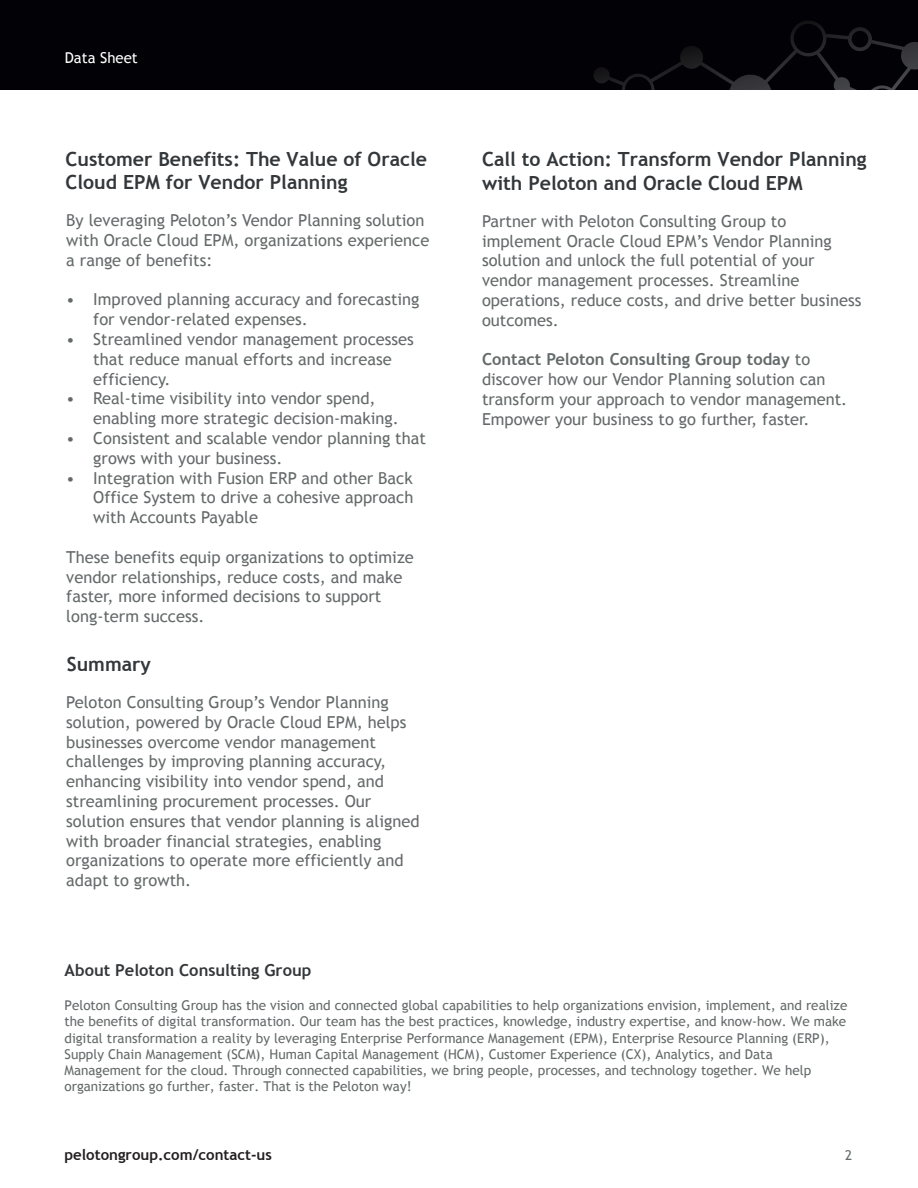
<style>
.page{position:relative;width:918px;height:1188px;background:#fff}
.page>*{position:absolute;margin:0;border:0;box-sizing:border-box;transform-origin:0 0}
.t1{font:700 19.5px/23.4px "Trebuchet MS";color:#33373a}
.t2{font:16.5px/19.8px "Trebuchet MS";color:#646969}
.t3{font:700 16.5px "Trebuchet MS";color:#33373a}
.t4{font:700 15px "Trebuchet MS";color:#231f20}
.t5{font:15px "Trebuchet MS";color:#fff}
.t6{font:13.5px/16.2px "Trebuchet MS";color:#646969}
.t7{font:13.5px "Trebuchet MS";color:#656a6b}
.s1{font-weight:700}
</style>
<div class="page">
<div style="left:0;top:0;width:918px;height:89px;background:#020206"></div>
<svg style="left:593px;top:23px;width:320px;height:66px"></svg>
<p class="t5" style="left:65px;top:49px;width:75px">Data Sheet</p>
<p class="t1" style="left:66px;top:147px;width:363px">Customer Benefits: The Value of Oracle<br>Cloud EPM for Vendor Planning</p>
<p class="t2" style="left:66px;top:211px;width:365px">By leveraging Peloton’s Vendor Planning solution with Oracle Cloud EPM, organizations experience a range of benefits:</p>
<p class="t2" style="left:93px;top:290px;width:328px;text-indent:-27px">• Improved planning accuracy and forecasting for vendor-related expenses.</p>
<p class="t2" style="left:93px;top:329px;width:322px;text-indent:-27px">• Streamlined vendor management processes that reduce manual efforts and increase efficiency.</p>
<p class="t2" style="left:93px;top:389px;width:307px;text-indent:-27px">• Real-time visibility into vendor spend, enabling more strategic decision-making.</p>
<p class="t2" style="left:93px;top:428px;width:334px;text-indent:-27px">• Consistent and scalable vendor planning that grows with your business.</p>
<p class="t2" style="left:93px;top:468px;width:322px;text-align:justify;text-indent:-27px">• Integration with Fusion ERP and other Back Office System to drive a cohesive approach with Accounts Payable</p>
<p class="t2" style="left:66px;top:547px;width:349px">These benefits equip organizations to optimize vendor relationships, reduce costs, and make faster, more informed decisions to support long-term success.</p>
<p class="t1" style="left:67px;top:653px;width:86px">Summary</p>
<p class="t2" style="left:66px;top:692px;width:355px">Peloton Consulting Group’s Vendor Planning solution, powered by Oracle Cloud EPM, helps businesses overcome vendor management challenges by improving planning accuracy, enhancing visibility into vendor spend, and streamlining procurement processes. Our solution ensures that vendor planning is aligned with broader financial strategies, enabling organizations to operate more efficiently and adapt to growth.</p>
<p class="t1" style="left:482px;top:148px;width:386px">Call to Action: Transform Vendor Planning with Peloton and Oracle Cloud EPM</p>
<p class="t2" style="left:482px;top:211px;width:381px">Partner with Peloton Consulting Group to implement Oracle Cloud EPM’s Vendor Planning solution and unlock the full potential of your vendor management processes. Streamline operations, reduce costs, and drive better business outcomes.</p>
<p class="t2" style="left:482px;top:350px;width:367px"><span class="s1">Contact Peloton Consulting Group today</span> to discover how our Vendor Planning solution can transform your approach to vendor management.<br>Empower your business to go further, faster.</p>
<p class="t3" style="left:65px;top:960px;width:248px">About Peloton Consulting Group</p>
<p class="t6" style="left:65px;top:998px;width:784px">Peloton Consulting Group has the vision and connected global capabilities to help organizations envision, implement, and realize the benefits of digital transformation. Our team has the best practices, knowledge, industry expertise, and know-how. We make digital transformation a reality by leveraging Enterprise Performance Management (EPM), Enterprise Resource Planning (ERP), Supply Chain Management (SCM), Human Capital Management (HCM), Customer Experience (CX), Analytics, and Data Management for the cloud. Through connected capabilities, we bring people, processes, and technology together. We help organizations go further, faster. That is the Peloton way!</p>
<p class="t4" style="left:65px;top:1146px;width:209px">pelotongroup.com/contact-us</p>
<p class="t7" style="left:845px;top:1148px;width:9px">2</p>
</div>
